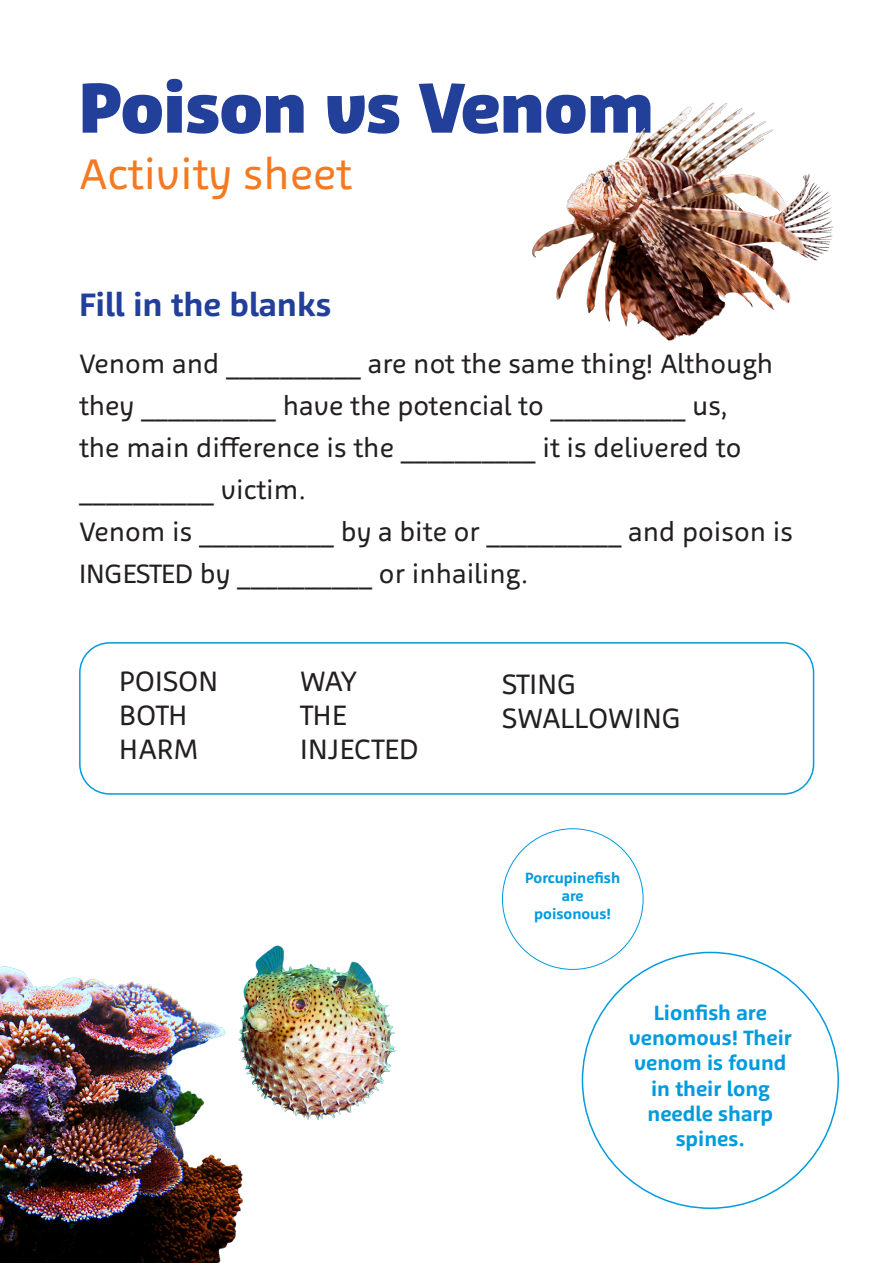
<style>
.page{position:relative;width:893px;height:1263px;background:#fff}
.page>*{position:absolute;margin:0;border:0;box-sizing:border-box;transform-origin:0 0}
.t1{font:900 72px "Agile";color:#223f99}
.t2{font:43.5px "Agile";color:#f47921}
.t3{font:700 33px "Agile";color:#223f99}
.t4{font:28.5px "Agile";letter-spacing:.015em;color:#231f20}
.t5{font:27px/42px "Agile";color:#231f20}
.t6{font:700 21px/25.2px "Agile";color:#009bde;text-align:center}
.t7{font:700 15px/18px "Agile";color:#009bde;text-align:center}
</style>
<div class="page">
<div style="left:79px;top:642px;width:735px;height:153px;border:2px solid #009bde;border-radius:30px"></div>
<img style="left:532px;top:102px;width:301px;height:239px">
<img style="left:0;top:966px;width:243px;height:297px">
<img style="left:147px;top:945px;width:249px;height:200px">
<p class="t1" style="left:79px;top:64px;width:576px">Poison vs Venom</p>
<p class="t2" style="left:79px;top:148px;width:274px">Activity sheet</p>
<p class="t3" style="left:79px;top:285px;width:254px">Fill in the blanks</p>
<p class="t5" style="left:79px;top:343px;width:696px">Venom and __________ are not the same thing! Although they __________ have the potencial to __________ us, the main difference is the __________ it is delivered to __________ victim.</p>
<p class="t5" style="left:79px;top:511px;width:715px">Venom is __________ by a bite or __________ and poison is<br>INGESTED by __________ or inhailing.</p>
<p class="t4" style="left:119px;top:664px;width:100px">POISON</p>
<p class="t4" style="left:119px;top:698px;width:70px">BOTH</p>
<p class="t4" style="left:119px;top:732px;width:80px">HARM</p>
<p class="t4" style="left:300px;top:664px;width:59px">WAY</p>
<p class="t4" style="left:300px;top:698px;width:48px">THE</p>
<p class="t4" style="left:300px;top:732px;width:120px">INJECTED</p>
<p class="t4" style="left:502px;top:667px;width:76px">STING</p>
<p class="t4" style="left:502px;top:701px;width:180px">SWALLOWING</p>
<p class="t7" style="left:525px;top:868px;width:96px">Porcupinefish are poisonous!</p>
<p class="t6" style="left:629px;top:1000px;width:165px">Lionfish are venomous! Their venom is found in their long needle sharp spines.</p>
</div>
